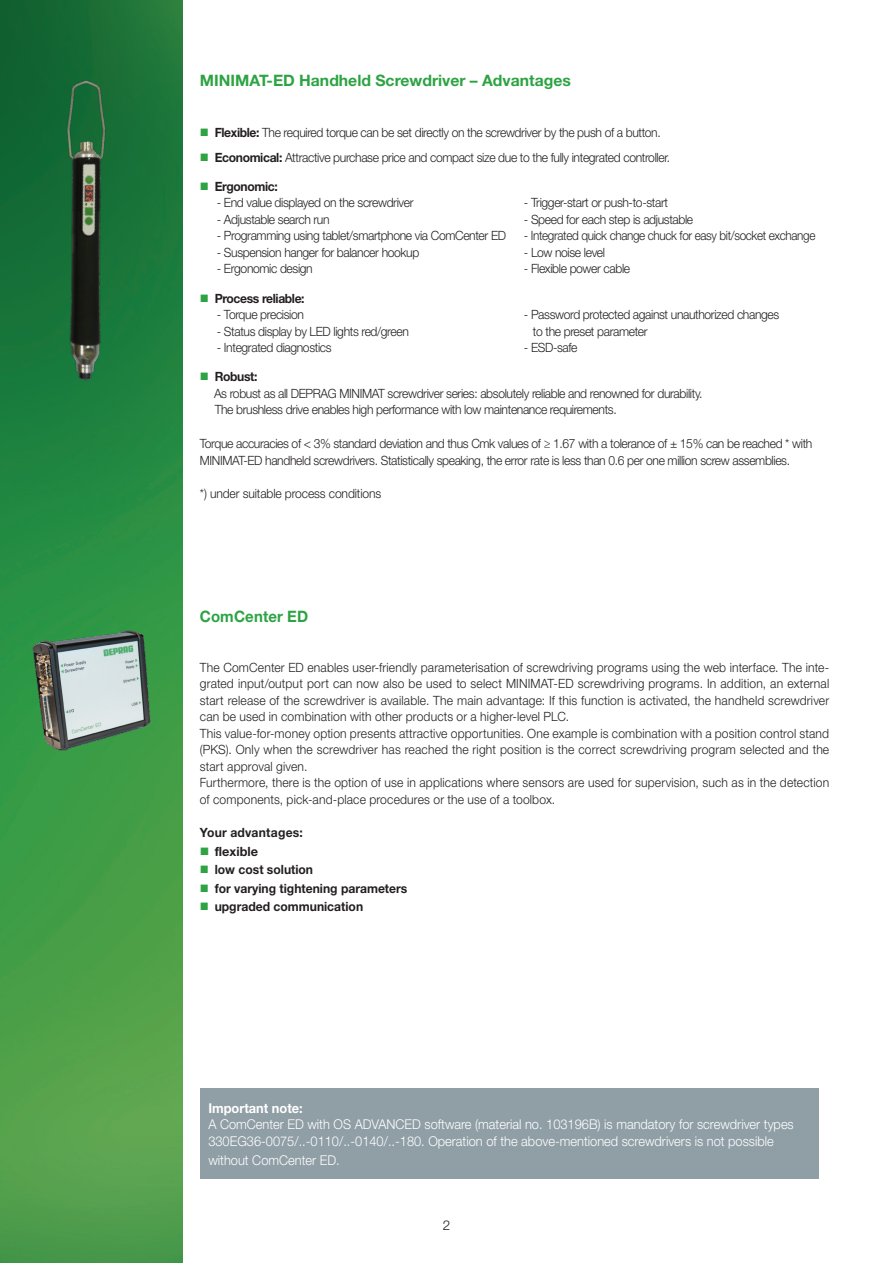
<style>
.page{position:relative;width:893px;height:1263px;background:#fff}
.page>*{position:absolute;margin:0;border:0;box-sizing:border-box;transform-origin:0 0}
.ÜS_12_Pkt_VERSALIEN{font:700 15.75px "Helvetica Neue LT Std";color:#2da343}
.ÜS_12_Pkt_VERSALIEN-2{font:700 15.75px "Helvetica Neue LT Std";color:#2da343;scale:.95 1}
.Quadrat_grün{font:300 13.5px/16.5px "Helvetica Neue LT Std";color:#fff;scale:.95 1}
.t1{font:300 13.5px "Helvetica Neue LT Std";color:#231f20}
.t2{font:300 12.75px/16.5px "Helvetica Neue LT Std";letter-spacing:-.03em;color:#231f20;text-align:justify;scale:.95 1}
.t3{font:300 12.75px/16.5px "Helvetica Neue LT Std";letter-spacing:.015em;color:#231f20;scale:.95 1}
.t4{font:700 12.75px "Helvetica Neue LT Std";color:#231f20;scale:.95 1}
.t5{font:300 12.75px "Helvetica Neue LT Std";letter-spacing:-.01em;color:#231f20;scale:.95 1}
.t6{font:700 12.75px "Helvetica Neue LT Std";letter-spacing:-.03em;color:#231f20;scale:.95 1}
.t7{font:700 12.75px "Helvetica Neue LT Std";letter-spacing:.02em;color:#231f20;scale:.95 1}
.t8{font:700 12.75px "Helvetica Neue LT Std";color:#231f20}
.s1{color:#2da343}
.s2{font-weight:700}
</style>
<div class="page">
<img style="left:0;top:0;width:183px;height:1263px">
<img style="left:24px;top:626px;width:135px;height:125px">
<img style="left:0;top:38px;width:183px;height:397px">
<div style="left:200px;top:1089px;width:619px;height:90px;background:#909ea6"></div>
<p class="ÜS_12_Pkt_VERSALIEN" style="left:200px;top:70px;width:372px">MINIMAT-ED Handheld Screwdriver – Advantages</p>
<p class="t2" style="left:200px;top:124px;width:487px"><span class="s1">■</span> <span class="s2">Flexible:</span> The required torque can be set directly on the screwdriver by the push of a button.</p>
<p class="t2" style="left:200px;top:149px;width:496px"><span class="s1">■</span> <span class="s2">Economical:</span> Attractive purchase price and compact size due to the fully integrated controller.</p>
<p class="t6" style="left:200px;top:178px;width:84px"><span class="s1">■</span> Ergonomic:</p>
<p class="t2" style="left:217px;top:194px;width:209px">- End value displayed on the screwdriver</p>
<p class="t2" style="left:524px;top:194px;width:153px">- Trigger-start or push-to-start</p>
<p class="t2" style="left:217px;top:211px;width:120px">- Adjustable search run</p>
<p class="t2" style="left:524px;top:211px;width:180px">- Speed for each step is adjustable</p>
<p class="t2" style="left:217px;top:227px;width:306px">- Programming using tablet/smartphone via ComCenter ED</p>
<p class="t2" style="left:524px;top:227px;width:308px">- Integrated quick change chuck for easy bit/socket exchange</p>
<p class="t2" style="left:217px;top:244px;width:215px">- Suspension hanger for balancer hookup</p>
<p class="t2" style="left:524px;top:244px;width:87px">- Low noise level</p>
<p class="t2" style="left:217px;top:260px;width:102px">- Ergonomic design</p>
<p class="t2" style="left:524px;top:260px;width:113px">- Flexible power cable</p>
<p class="t6" style="left:200px;top:290px;width:112px"><span class="s1">■</span> Process reliable:</p>
<p class="t2" style="left:217px;top:306px;width:93px">- Torque precision</p>
<p class="t2" style="left:524px;top:306px;width:270px">- Password protected against unauthorized changes</p>
<p class="t2" style="left:217px;top:323px;width:204px">- Status display by LED lights red/green</p>
<p class="t2" style="left:533px;top:323px;width:122px">to the preset parameter</p>
<p class="t2" style="left:217px;top:339px;width:122px">- Integrated diagnostics</p>
<p class="t2" style="left:524px;top:339px;width:58px">- ESD-safe</p>
<p class="t4" style="left:200px;top:369px;width:62px"><span class="s1">■</span> Robust:</p>
<p class="t2" style="left:214px;top:385px;width:516px">As robust as all DEPRAG MINIMAT screwdriver series: absolutely reliable and renowned for durability.</p>
<p class="t2" style="left:215px;top:401px;width:425px">The brushless drive enables high performance with low maintenance requirements.</p>
<p class="t2" style="left:200px;top:435px;width:646px">Torque accuracies of &lt; 3% standard deviation and thus Cmk values of ≥ 1.67 with a tolerance of ± 15% can be reached * with</p>
<p class="t2" style="left:200px;top:451px;width:623px">MINIMAT-ED handheld screwdrivers. Statistically speaking, the error rate is less than 0.6 per one million screw assemblies.</p>
<p class="t5" style="left:200px;top:486px;width:193px">*) under suitable process conditions</p>
<p class="ÜS_12_Pkt_VERSALIEN-2" style="left:200px;top:607px;width:116px">ComCenter ED</p>
<p class="t2" style="left:200px;top:659px;width:664px">The ComCenter ED enables user-friendly parameterisation of screwdriving programs using the web interface. The inte&shy;grated input/output port can now also be used to select MINIMAT-ED screwdriving programs. In addition, an external start release of the screwdriver is available. The main advantage: If this function is activated, the handheld screwdriver can be used in combination with other products or a higher-level PLC.</p>
<p class="t2" style="left:200px;top:725px;width:664px">This value-for-money option presents attractive opportunities. One example is combination with a position control stand (PKS). Only when the screwdriver has reached the right position is the correct screwdriving program selected and the start approval given.</p>
<p class="t3" style="left:200px;top:774px;width:664px">Furthermore, there is the option of use in applications where sensors are used for supervision, such as in the detection of components, pick-and-place procedures or the use of a toolbox.</p>
<p class="t7" style="left:200px;top:824px;width:110px">Your advantages:</p>
<p class="t8" style="left:200px;top:843px;width:60px"><span class="s1">■</span> flexible</p>
<p class="t4" style="left:200px;top:862px;width:121px"><span class="s1">■</span> low cost solution</p>
<p class="t4" style="left:200px;top:880px;width:220px"><span class="s1">■</span> for varying tightening parameters</p>
<p class="t4" style="left:200px;top:899px;width:173px"><span class="s1">■</span> upgraded communication</p>
<p class="Quadrat_grün" style="left:208px;top:1099px;width:618px"><span class="s2">Important note:<br></span>A ComCenter ED with OS ADVANCED software (material no. 103196B) is mandatory for screwdriver types<br>330EG36-0075/..-0110/..-0140/..-180. Operation of the above-mentioned screwdrivers is not possible</p>
<p class="Quadrat_grün" style="left:208px;top:1151px;width:140px">without ComCenter ED.</p>
<p class="t1" style="left:443px;top:1217px;width:9px">2</p>
</div>
